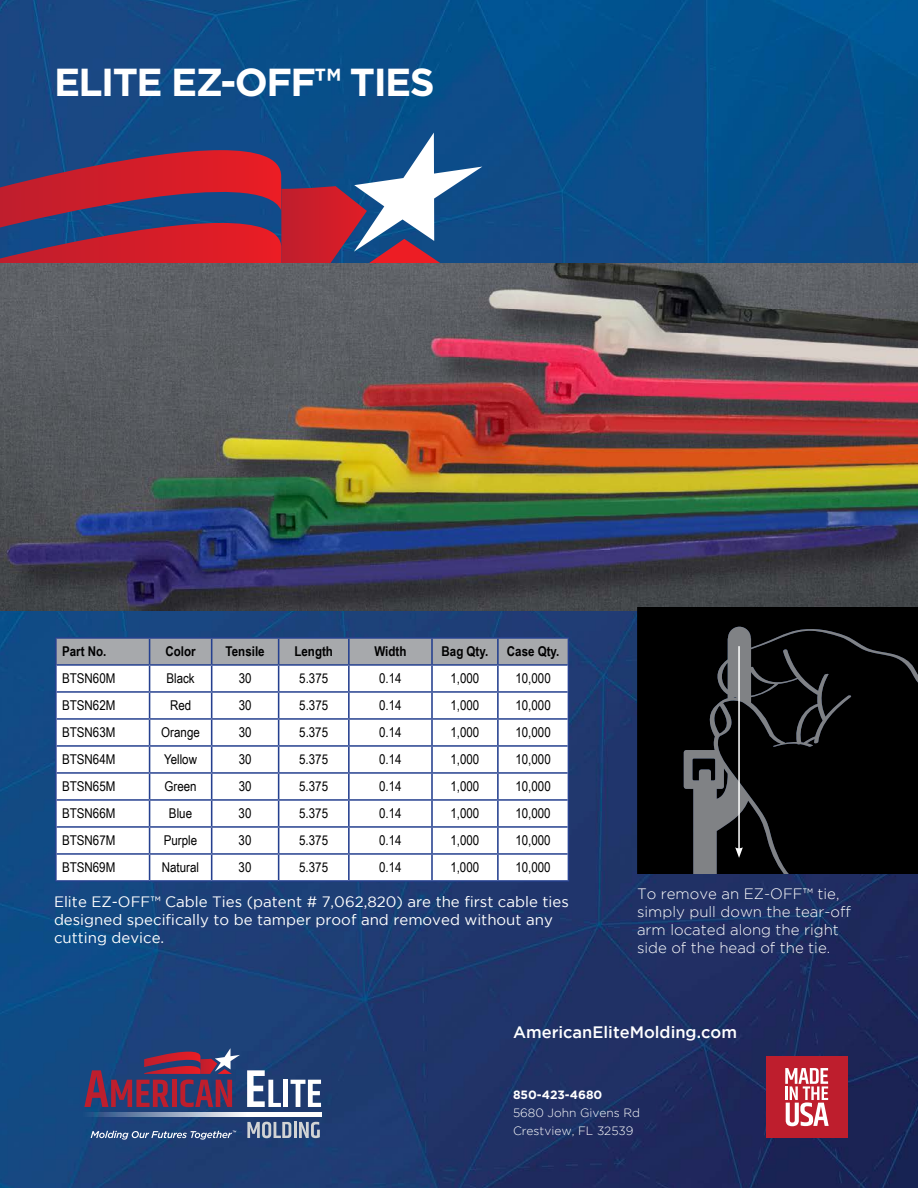
<style>
.page{position:relative;width:918px;height:1188px;background:#fff}
.page>*{position:absolute;margin:0;border:0;box-sizing:border-box;transform-origin:0 0}
.t1{font:700 39px "Gotham";letter-spacing:-.04em;color:#fff}
.t2{font:500 16.5px "Gotham";color:#fff}
.t3{font:15px/18px "Gotham";color:#fff}
.t4{font:300 15px/18px "Gotham";color:#fff}
.t5{font:13.5px "Arial Narrow";color:#000;scale:1.04 1}
.t6{font:700 13.5px "Arial Narrow";color:#000;scale:1.04 1}
.t7{font:300 12px/18px "Gotham";color:#fff}
.t8{font:700 12px "Gotham";color:#fff}
</style>
<div class="page">
<img style="left:0;top:611px;width:918px;height:577px">
<img style="left:0;top:0;width:918px;height:611px">
<div style="left:766px;top:1056px;width:81px;height:81px;background:#be1e2d"></div>
<svg style="left:785px;top:1068px;width:44px;height:58px"></svg>
<svg style="left:247px;top:1070px;width:34px;height:37px"></svg>
<div style="left:283px;top:1080px;width:5px;height:27px;background:#fff"></div>
<svg style="left:291px;top:1080px;width:30px;height:27px"></svg>
<svg style="left:247px;top:1122px;width:44px;height:16px"></svg>
<hr style="left:294px;top:1122px;width:3px;height:16px;background:#d1d3d4">
<svg style="left:299px;top:1122px;width:21px;height:16px"></svg>
<svg style="left:81px;top:1113px;width:241px;height:4px"></svg>
<svg style="left:84px;top:1048px;width:156px;height:59px;background:#5b3961"></svg>
<svg style="left:91px;top:1131px;width:145px;height:9px"></svg>
<svg style="left:0;top:133px;width:482px;height:131px;background:#714669"></svg>
<hr style="left:55px;top:637px;width:95px;height:2px;background:#25408f">
<hr style="left:150px;top:637px;width:62px;height:2px;background:#25408f">
<hr style="left:212px;top:637px;width:67px;height:2px;background:#25408f">
<hr style="left:279px;top:637px;width:70px;height:2px;background:#25408f">
<hr style="left:349px;top:637px;width:83px;height:2px;background:#25408f">
<hr style="left:432px;top:637px;width:66px;height:2px;background:#25408f">
<hr style="left:498px;top:637px;width:71px;height:2px;background:#25408f">
<hr style="left:55px;top:880px;width:95px;height:2px;background:#25408f">
<hr style="left:150px;top:880px;width:62px;height:2px;background:#25408f">
<hr style="left:212px;top:880px;width:67px;height:2px;background:#25408f">
<hr style="left:279px;top:880px;width:70px;height:2px;background:#25408f">
<hr style="left:349px;top:880px;width:83px;height:2px;background:#25408f">
<hr style="left:432px;top:880px;width:66px;height:2px;background:#25408f">
<hr style="left:498px;top:880px;width:71px;height:2px;background:#25408f">
<hr style="left:55px;top:639px;width:2px;height:26px;background:#25408f">
<hr style="left:55px;top:665px;width:2px;height:27px;background:#25408f">
<hr style="left:55px;top:692px;width:2px;height:27px;background:#25408f">
<hr style="left:55px;top:719px;width:2px;height:27px;background:#25408f">
<hr style="left:55px;top:746px;width:2px;height:27px;background:#25408f">
<hr style="left:55px;top:773px;width:2px;height:27px;background:#25408f">
<hr style="left:55px;top:800px;width:2px;height:27px;background:#25408f">
<hr style="left:55px;top:827px;width:2px;height:27px;background:#25408f">
<hr style="left:55px;top:854px;width:2px;height:26px;background:#25408f">
<svg style="left:56px;top:638px;width:513px;height:242px"></svg>
<div style="left:637px;top:608px;width:281px;height:266px;background:#000"></div>
<svg style="left:684px;top:627px;width:234px;height:247px;background:#0e0e0f"></svg>
<hr style="left:738px;top:646px;width:2px;height:204px;background:#fff">
<svg style="left:692px;top:759px;width:157px;height:115px;background:#1e1f20"></svg>
<h1 class="t1" style="left:54px;top:56px;width:382px">ELITE EZ-OFF™ TIES</h1>
<p class="t6" style="left:62px;top:641px;width:44px">Part No.</p>
<p class="t6" style="left:166px;top:641px;width:31px">Color</p>
<p class="t6" style="left:226px;top:641px;width:39px">Tensile</p>
<p class="t6" style="left:294px;top:641px;width:39px">Length</p>
<p class="t6" style="left:374px;top:641px;width:32px">Width</p>
<p class="t6" style="left:442px;top:641px;width:46px">Bag Qty.</p>
<p class="t6" style="left:507px;top:641px;width:52px">Case Qty.</p>
<p class="t5" style="left:62px;top:669px;width:53px">BTSN60M</p>
<p class="t5" style="left:166px;top:669px;width:29px">Black</p>
<p class="t5" style="left:239px;top:669px;width:14px">30</p>
<p class="t5" style="left:299px;top:669px;width:29px">5.375</p>
<p class="t5" style="left:379px;top:669px;width:23px">0.14</p>
<p class="t5" style="left:450px;top:669px;width:29px">1,000</p>
<p class="t5" style="left:515px;top:669px;width:36px">10,000</p>
<p class="t5" style="left:62px;top:696px;width:53px">BTSN62M</p>
<p class="t5" style="left:170px;top:696px;width:22px">Red</p>
<p class="t5" style="left:239px;top:696px;width:14px">30</p>
<p class="t5" style="left:299px;top:696px;width:29px">5.375</p>
<p class="t5" style="left:379px;top:696px;width:23px">0.14</p>
<p class="t5" style="left:450px;top:696px;width:29px">1,000</p>
<p class="t5" style="left:515px;top:696px;width:36px">10,000</p>
<p class="t5" style="left:62px;top:723px;width:53px">BTSN63M</p>
<p class="t5" style="left:161px;top:723px;width:39px">Orange</p>
<p class="t5" style="left:239px;top:723px;width:14px">30</p>
<p class="t5" style="left:299px;top:723px;width:29px">5.375</p>
<p class="t5" style="left:379px;top:723px;width:23px">0.14</p>
<p class="t5" style="left:450px;top:723px;width:29px">1,000</p>
<p class="t5" style="left:515px;top:723px;width:36px">10,000</p>
<p class="t5" style="left:62px;top:750px;width:53px">BTSN64M</p>
<p class="t5" style="left:164px;top:750px;width:33px">Yellow</p>
<p class="t5" style="left:239px;top:750px;width:14px">30</p>
<p class="t5" style="left:299px;top:750px;width:29px">5.375</p>
<p class="t5" style="left:379px;top:750px;width:23px">0.14</p>
<p class="t5" style="left:450px;top:750px;width:29px">1,000</p>
<p class="t5" style="left:515px;top:750px;width:36px">10,000</p>
<p class="t5" style="left:62px;top:777px;width:53px">BTSN65M</p>
<p class="t5" style="left:164px;top:777px;width:32px">Green</p>
<p class="t5" style="left:239px;top:777px;width:14px">30</p>
<p class="t5" style="left:299px;top:777px;width:29px">5.375</p>
<p class="t5" style="left:379px;top:777px;width:23px">0.14</p>
<p class="t5" style="left:450px;top:777px;width:29px">1,000</p>
<p class="t5" style="left:515px;top:777px;width:36px">10,000</p>
<p class="t5" style="left:62px;top:804px;width:53px">BTSN66M</p>
<p class="t5" style="left:169px;top:804px;width:24px">Blue</p>
<p class="t5" style="left:239px;top:804px;width:14px">30</p>
<p class="t5" style="left:299px;top:804px;width:29px">5.375</p>
<p class="t5" style="left:379px;top:804px;width:23px">0.14</p>
<p class="t5" style="left:450px;top:804px;width:29px">1,000</p>
<p class="t5" style="left:515px;top:804px;width:36px">10,000</p>
<p class="t5" style="left:62px;top:831px;width:53px">BTSN67M</p>
<p class="t5" style="left:164px;top:831px;width:34px">Purple</p>
<p class="t5" style="left:239px;top:831px;width:14px">30</p>
<p class="t5" style="left:299px;top:831px;width:29px">5.375</p>
<p class="t5" style="left:379px;top:831px;width:23px">0.14</p>
<p class="t5" style="left:450px;top:831px;width:29px">1,000</p>
<p class="t5" style="left:515px;top:831px;width:36px">10,000</p>
<p class="t5" style="left:62px;top:858px;width:53px">BTSN69M</p>
<p class="t5" style="left:162px;top:858px;width:37px">Natural</p>
<p class="t5" style="left:239px;top:858px;width:14px">30</p>
<p class="t5" style="left:299px;top:858px;width:29px">5.375</p>
<p class="t5" style="left:379px;top:858px;width:23px">0.14</p>
<p class="t5" style="left:450px;top:858px;width:29px">1,000</p>
<p class="t5" style="left:515px;top:858px;width:36px">10,000</p>
<p class="t3" style="left:54px;top:893px;width:516px">Elite EZ-OFF™ Cable Ties (patent # 7,062,820) are the first cable ties designed specifically to be tamper proof and removed without any cutting device.</p>
<p class="t4" style="left:637px;top:884px;width:215px">To remove an EZ-OFF™ tie, simply pull down the tear-off arm located along the right side of the head of the tie.</p>
<p class="t2" style="left:513px;top:1023px;width:226px">AmericanEliteMolding.com</p>
<p class="t8" style="left:513px;top:1087px;width:91px">850-423-4680</p>
<p class="t7" style="left:513px;top:1104px;width:129px">5680 John Givens Rd<br>Crestview, FL 32539</p>
</div>
